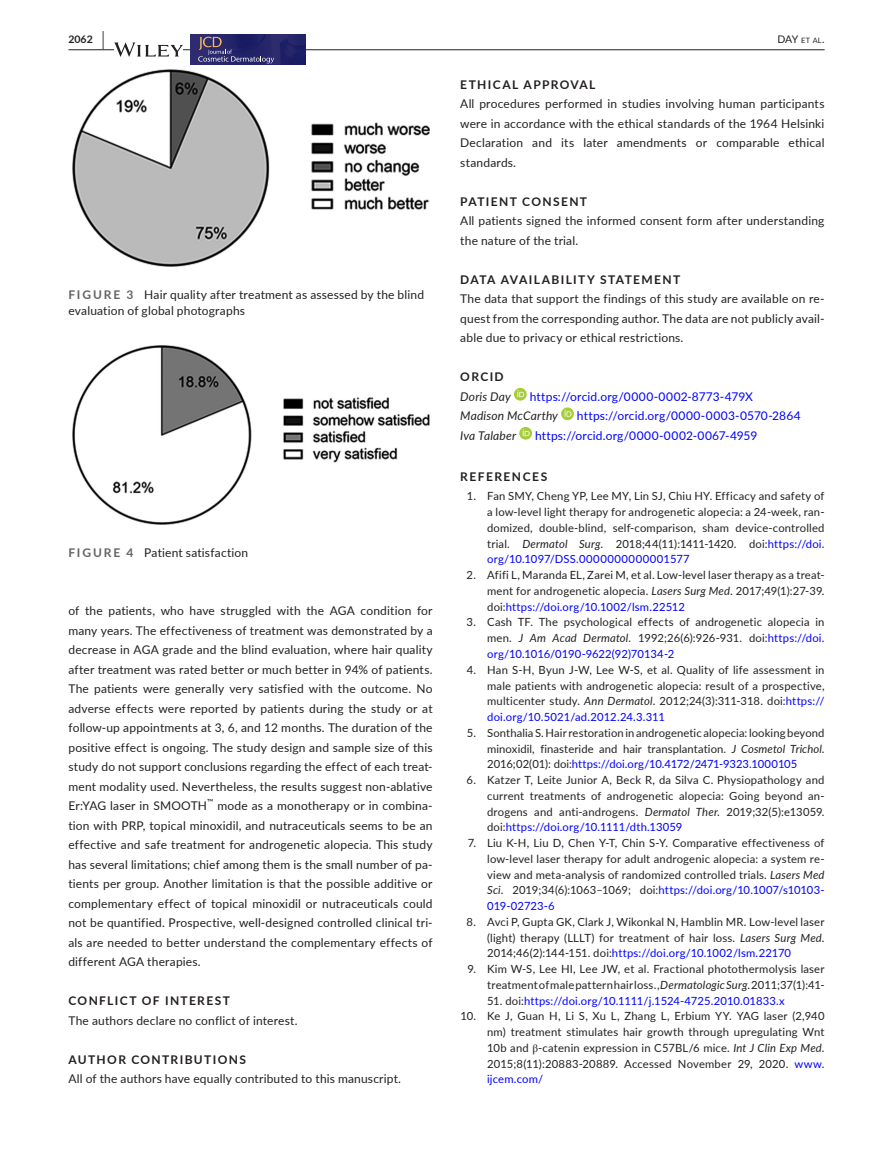
<style>
.page{position:relative;width:893px;height:1174px;background:#fff}
.page>*{position:absolute;margin:0;border:0;box-sizing:border-box;transform-origin:0 0}
.t1{font:12px/19.5px "Lato";letter-spacing:.015em;color:#231f20;text-align:justify}
.t2{font:12px "Lato";letter-spacing:.015em;color:#00f}
.t3{font:700 12px "Lato";letter-spacing:.115em;color:#231f20}
.t4{font:italic 12px "Lato";letter-spacing:.015em;color:#231f20}
.t5{font:11.25px/15.8px "Lato";letter-spacing:.015em;color:#231f20;text-align:justify}
.t6{font:11.25px "Lato";letter-spacing:.005em;color:#00f}
.t7{font:10.5px "Lato";color:#231f20}
.t8{font:700 10.5px "Lato";color:#231f20}
.s1{font-size:19.5px}
.s2{font-size:7.35px}
.s3{font-weight:700;color:#636366}
.s4{font-style:italic}
.s5{color:#00f}
.s6{color:#231f20}
.s7{font-family:"STIX"}
</style>
<div class="page">
<hr style="left:68px;top:49px;width:756px;height:1px;background:#231f20">
<svg style="left:114px;top:42px;width:69px;height:15px"></svg>
<img style="left:191px;top:35px;width:114px;height:30px">
<svg style="left:198px;top:37px;width:76px;height:26px;background:#3d3a73"></svg>
<svg style="left:514px;top:388px;width:13px;height:12px"></svg>
<svg style="left:517px;top:390px;width:7px;height:7px"></svg>
<svg style="left:561px;top:407px;width:13px;height:13px"></svg>
<svg style="left:565px;top:410px;width:6px;height:7px"></svg>
<svg style="left:519px;top:427px;width:13px;height:13px"></svg>
<svg style="left:523px;top:429px;width:7px;height:7px"></svg>
<img style="left:72px;top:69px;width:357px;height:197px">
<img style="left:72px;top:345px;width:357px;height:179px">
<p class="t8" style="left:68px;top:31px;width:37px">2062 <span class="s1">|</span></p>
<p class="t7" style="left:777px;top:31px;width:49px">DAY <span class="s2">et al</span>.</p>
<p class="t1" style="left:68px;top:285px;width:357px;line-height:16.5px"><span class="s3">FIGURE 3</span> Hair quality after treatment as assessed by the blind evaluation of global photographs</p>
<p class="t1" style="left:68px;top:542px;width:181px"><span class="s3">FIGURE 4</span> Patient satisfaction</p>
<p class="t1" style="left:68px;top:600px;width:366px">of the patients, who have struggled with the AGA condition for many years. The effectiveness of treatment was demonstrated by a decrease in AGA grade and the blind evaluation, where hair quality after treatment was rated better or much better in 94% of patients.<br>The patients were generally very satisfied with the outcome. No adverse effects were reported by patients during the study or at follow-up appointments at 3, 6, and 12 months. The duration of the positive effect is ongoing. The study design and sample size of this study do not support conclusions regarding the effect of each treat&shy;ment modality used. Nevertheless, the results suggest non-ablative Er:YAG laser in SMOOTH<sup>™</sup> mode as a monotherapy or in combina&shy;tion with PRP, topical minoxidil, and nutraceuticals seems to be an effective and safe treatment for androgenetic alopecia. This study has several limitations; chief among them is the small number of pa&shy;tients per group. Another limitation is that the possible additive or complementary effect of topical minoxidil or nutraceuticals could not be quantified. Prospective, well-designed controlled clinical tri&shy;als are needed to better understand the complementary effects of different AGA therapies.</p>
<p class="t3" style="left:68px;top:992px;width:163px">CONFLICT OF INTEREST</p>
<p class="t1" style="left:68px;top:1010px;width:231px">The authors declare no conflict of interest.</p>
<p class="t3" style="left:68px;top:1050px;width:179px">AUTHOR CONTRIBUTIONS</p>
<p class="t1" style="left:68px;top:1068px;width:334px">All of the authors have equally contributed to this manuscript.</p>
<p class="t3" style="left:460px;top:75px;width:137px">ETHICAL APPROVAL</p>
<p class="t1" style="left:460px;top:93px;width:366px">All procedures performed in studies involving human participants were in accordance with the ethical standards of the 1964 Helsinki Declaration and its later amendments or comparable ethical standards.</p>
<p class="t3" style="left:460px;top:192px;width:128px">PATIENT CONSENT</p>
<p class="t1" style="left:460px;top:210px;width:366px">All patients signed the informed consent form after understanding the nature of the trial.</p>
<p class="t3" style="left:460px;top:270px;width:221px">DATA AVAILABILITY STATEMENT</p>
<p class="t1" style="left:460px;top:288px;width:366px">The data that support the findings of this study are available on re&shy;quest from the corresponding author. The data are not publicly avail&shy;able due to privacy or ethical restrictions.</p>
<p class="t3" style="left:460px;top:368px;width:45px">ORCID</p>
<p class="t4" style="left:460px;top:388px;width:52px">Doris Day</p>
<p class="t2" style="left:530px;top:388px;width:225px">https://orcid.org/0000-0002-8773-479X</p>
<p class="t4" style="left:460px;top:407px;width:99px">Madison McCarthy</p>
<p class="t2" style="left:577px;top:407px;width:225px">https://orcid.org/0000-0003-0570-2864</p>
<p class="t4" style="left:460px;top:427px;width:57px">Iva Talaber</p>
<p class="t2" style="left:535px;top:427px;width:224px">https://orcid.org/0000-0002-0067-4959</p>
<p class="t3" style="left:460px;top:468px;width:88px">REFERENCES</p>
<p class="t5" style="left:487px;top:488px;width:339px;text-indent:-20px">1. Fan SMY, Cheng YP, Lee MY, Lin SJ, Chiu HY. Efficacy and safety of a low-level light therapy for androgenetic alopecia: a 24-week, ran&shy;domized, double-blind, self-comparison, sham device-controlled trial. <span class="s4">Dermatol Surg</span>. 2018;44(11):1411-1420. doi:<span class="s5">https://doi. org/10.1097/DSS.0000000000001577</span></p>
<p class="t5" style="left:487px;top:567px;width:339px;text-indent:-21px">2. Afifi L, Maranda EL, Zarei M, et al. Low-level laser therapy as a treat&shy;ment for androgenetic alopecia. <span class="s4">Lasers Surg Med</span>. 2017;49(1):27-39. doi:<span class="s5">https://doi.org/10.1002/lsm.22512</span></p>
<p class="t5" style="left:487px;top:614px;width:339px;text-indent:-21px">3. Cash TF. The psychological effects of androgenetic alopecia in men. <span class="s4">J Am Acad Dermatol</span>. 1992;26(6):926-931. doi:<span class="s5">https://doi. org/10.1016/0190-9622(92)70134-2</span></p>
<p class="t5" style="left:487px;top:661px;width:339px;text-indent:-20px">4. Han S-H, Byun J-W, Lee W-S, et al. Quality of life assessment in male patients with androgenetic alopecia: result of a prospective, multicenter study. <span class="s4">Ann Dermatol</span>. 2012;24(3):311-318. doi:<span class="s5">https:// doi.org/10.5021/ad.2012.24.3.311</span></p>
<p class="t5" style="left:487px;top:724px;width:339px;text-indent:-20px">5. Sonthalia S. Hair restoration in androgenetic alopecia: looking beyond minoxidil, finasteride and hair transplantation. <span class="s4">J Cosmetol Trichol</span>.<br>2016;02(01): doi:<span class="s5">https://doi.org/10.4172/2471-9323.1000105</span></p>
<p class="t5" style="left:487px;top:771px;width:339px;text-indent:-21px">6. Katzer T, Leite Junior A, Beck R, da Silva C. Physiopathology and current treatments of androgenetic alopecia: Going beyond an&shy;drogens and anti-androgens. <span class="s4">Dermatol Ther</span>. 2019;32(5):e13059. doi:<span class="s5">https://doi.org/10.1111/dth.13059</span></p>
<p class="t5" style="left:487px;top:834px;width:339px;text-indent:-19px">7. Liu K-H, Liu D, Chen Y-T, Chin S-Y. Comparative effectiveness of low-level laser therapy for adult androgenic alopecia: a system re&shy;view and meta-analysis of randomized controlled trials. <span class="s4">Lasers Med Sci</span>. 2019;34(6):1063–1069; doi:<span class="s5">https://doi.org/10.1007/s10103- 019-02723-6</span></p>
<p class="t5" style="left:487px;top:913px;width:339px;text-indent:-21px">8. Avci P, Gupta GK, Clark J, Wikonkal N, Hamblin MR. Low-level laser (light) therapy (LLLT) for treatment of hair loss. <span class="s4">Lasers Surg Med</span>.<br>2014;46(2):144-151. doi:<span class="s5">https://doi.org/10.1002/lsm.22170</span></p>
<p class="t5" style="left:468px;top:960px;width:358px;text-align:right">9. Kim W-S, Lee HI, Lee JW, et al. Fractional photothermolysis laser treatment of male pattern hair loss. <span class="s4">,Dermatologic Surg</span>. 2011;37(1):41-</p>
<p class="t6" style="left:487px;top:992px;width:299px"><span class="s6">51. doi:</span>https://doi.org/10.1111/j.1524-4725.2010.01833.x</p>
<p class="t5" style="left:487px;top:1008px;width:339px;text-indent:-27px">10. Ke J, Guan H, Li S, Xu L, Zhang L, Erbium YY. YAG laser (2,940 nm) treatment stimulates hair growth through upregulating Wnt 10b and <span class="s7">β</span>-catenin expression in C57BL/6 mice. <span class="s4">Int J Clin Exp Med</span>.<br>2015;8(11):20883-20889. Accessed November 29, 2020. <span class="s5">www. ijcem.com/</span></p>
</div>
